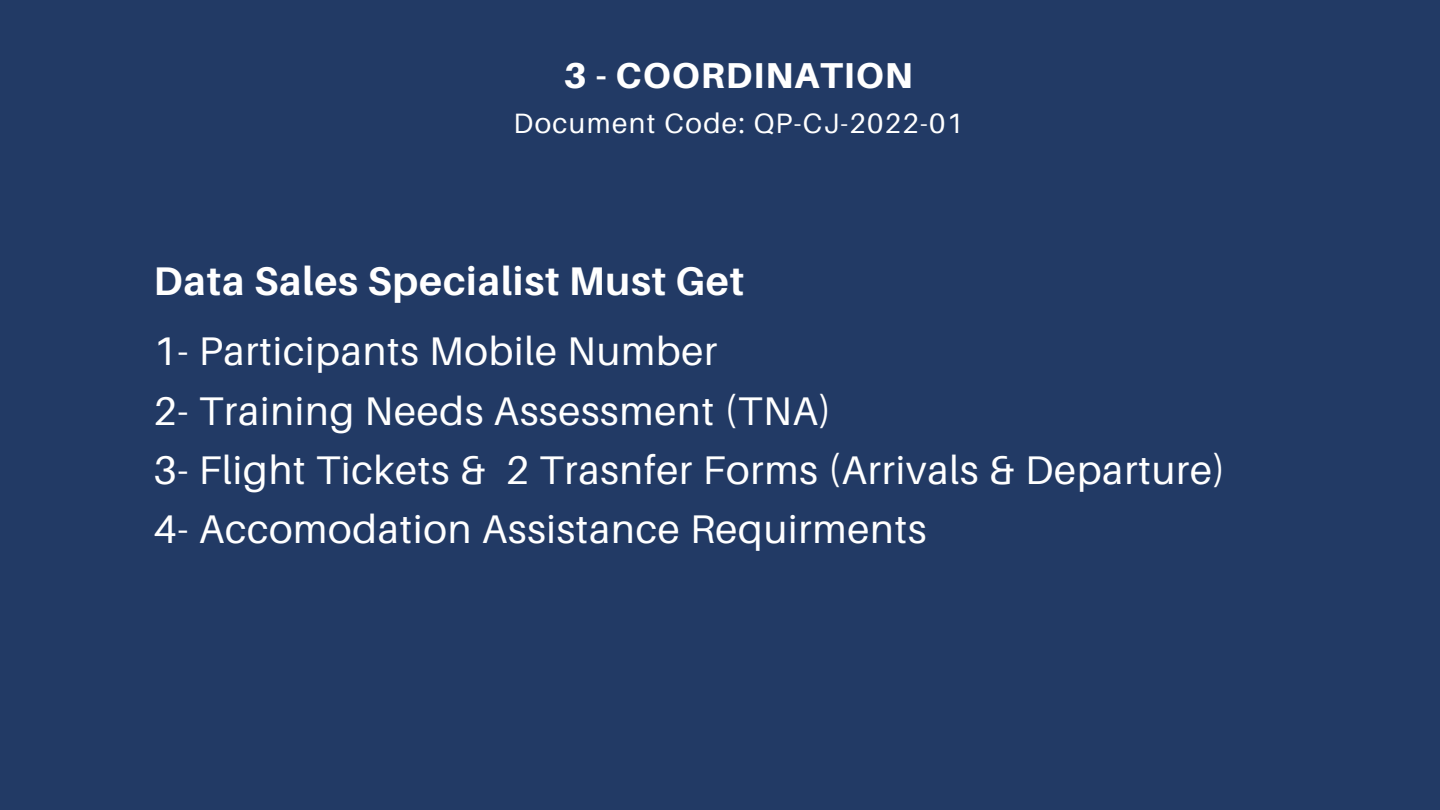
<style>
.page{position:relative;width:1440px;height:810px;background:#223a65}
.page>*{position:absolute;margin:0;border:0;box-sizing:border-box;transform-origin:0 0}
.t1{font:40px/59.2px "Aileron";letter-spacing:.02em;color:#fff}
.t2{font:700 40px "Aileron";letter-spacing:.02em;color:#fff}
.t3{font:800 36px "Aileron";letter-spacing:.03em;color:#fff}
.t4{font:28px "Aileron";letter-spacing:.05em;color:#fff}
</style>
<div class="page">
<h1 class="t3" style="left:564px;top:53px;width:350px">3 - COORDINATION</h1>
<p class="t4" style="left:514px;top:106px;width:451px">Document Code: QP-CJ-2022-01</p>
<h3 class="t2" style="left:154px;top:256px;width:592px">Data Sales Specialist Must Get</h3>
<h2 class="t1" style="left:154px;top:321px;width:1073px">1- Participants Mobile Number<br>2- Training Needs Assessment (TNA)<br>3- Flight Tickets &amp; 2 Trasnfer Forms (Arrivals &amp; Departure)<br>4- Accomodation Assistance Requirments</h2>
</div>
